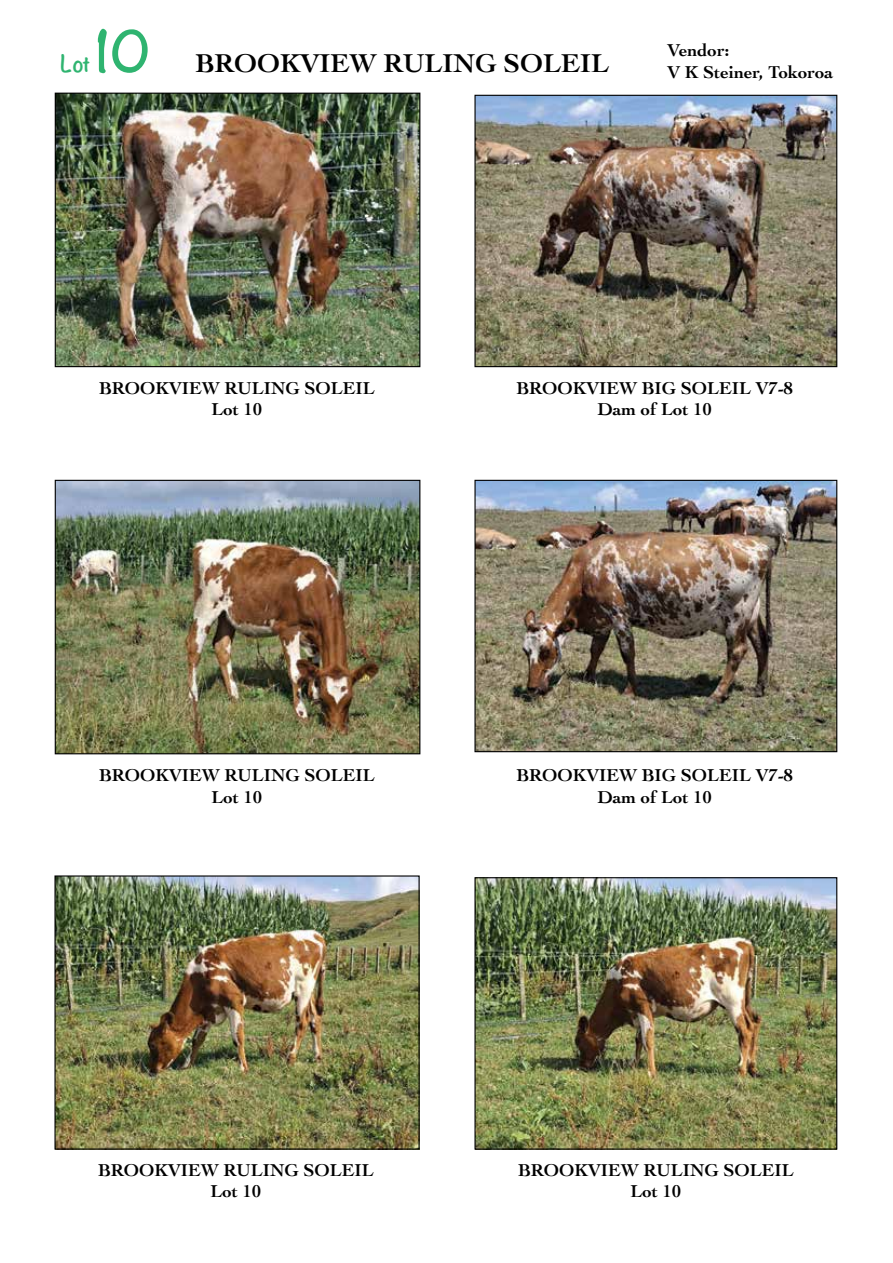
<style>
.page{position:relative;width:893px;height:1263px;background:#fff}
.page>*{position:absolute;margin:0;border:0;box-sizing:border-box;transform-origin:0 0}
.t1{font:700 51px "Noteworthy";color:#2fb470}
.t2{font:700 27px "Cochin";color:#000}
.t3{font:700 21px "Noteworthy";color:#2fb470}
.t4{font:700 18px/21.6px "Cochin";color:#000;text-align:center}
</style>
<div class="page">
<img style="left:57px;top:95px;width:361px;height:270px">
<div style="left:55px;top:93px;width:365px;height:274px;border:1px solid #000"></div>
<img style="left:57px;top:482px;width:361px;height:270px">
<div style="left:55px;top:480px;width:365px;height:274px;border:1px solid #000"></div>
<img style="left:56px;top:877px;width:362px;height:270px">
<div style="left:54px;top:875px;width:366px;height:274px;border:1px solid #000"></div>
<img style="left:476px;top:879px;width:359px;height:268px">
<div style="left:474px;top:877px;width:363px;height:272px;border:1px solid #000"></div>
<img style="left:476px;top:97px;width:359px;height:268px">
<div style="left:474px;top:95px;width:363px;height:272px;border:1px solid #000"></div>
<img style="left:476px;top:482px;width:359px;height:268px">
<div style="left:474px;top:480px;width:363px;height:272px;border:1px solid #000"></div>
<p class="t3" style="left:61px;top:45px;width:31px">Lot</p>
<h1 class="t1" style="left:95px;top:6px;width:58px">10</h1>
<h2 class="t2" style="left:196px;top:45px;width:415px">BROOKVIEW RULING SOLEIL</h2>
<p class="t4" style="left:668px;top:39px;width:63px">Vendor:</p>
<p class="t4" style="left:668px;top:60px;width:167px">V K Steiner, Tokoroa</p>
<p class="t4" style="left:99px;top:376px;width:277px">BROOKVIEW RULING SOLEIL<br>Lot 10</p>
<p class="t4" style="left:517px;top:376px;width:278px">BROOKVIEW BIG SOLEIL V7-8<br>Dam of Lot 10</p>
<p class="t4" style="left:99px;top:764px;width:277px">BROOKVIEW RULING SOLEIL<br>Lot 10</p>
<p class="t4" style="left:517px;top:764px;width:278px">BROOKVIEW BIG SOLEIL V7-8<br>Dam of Lot 10</p>
<p class="t4" style="left:98px;top:1158px;width:277px">BROOKVIEW RULING SOLEIL<br>Lot 10</p>
<p class="t4" style="left:518px;top:1158px;width:277px">BROOKVIEW RULING SOLEIL<br>Lot 10</p>
</div>
